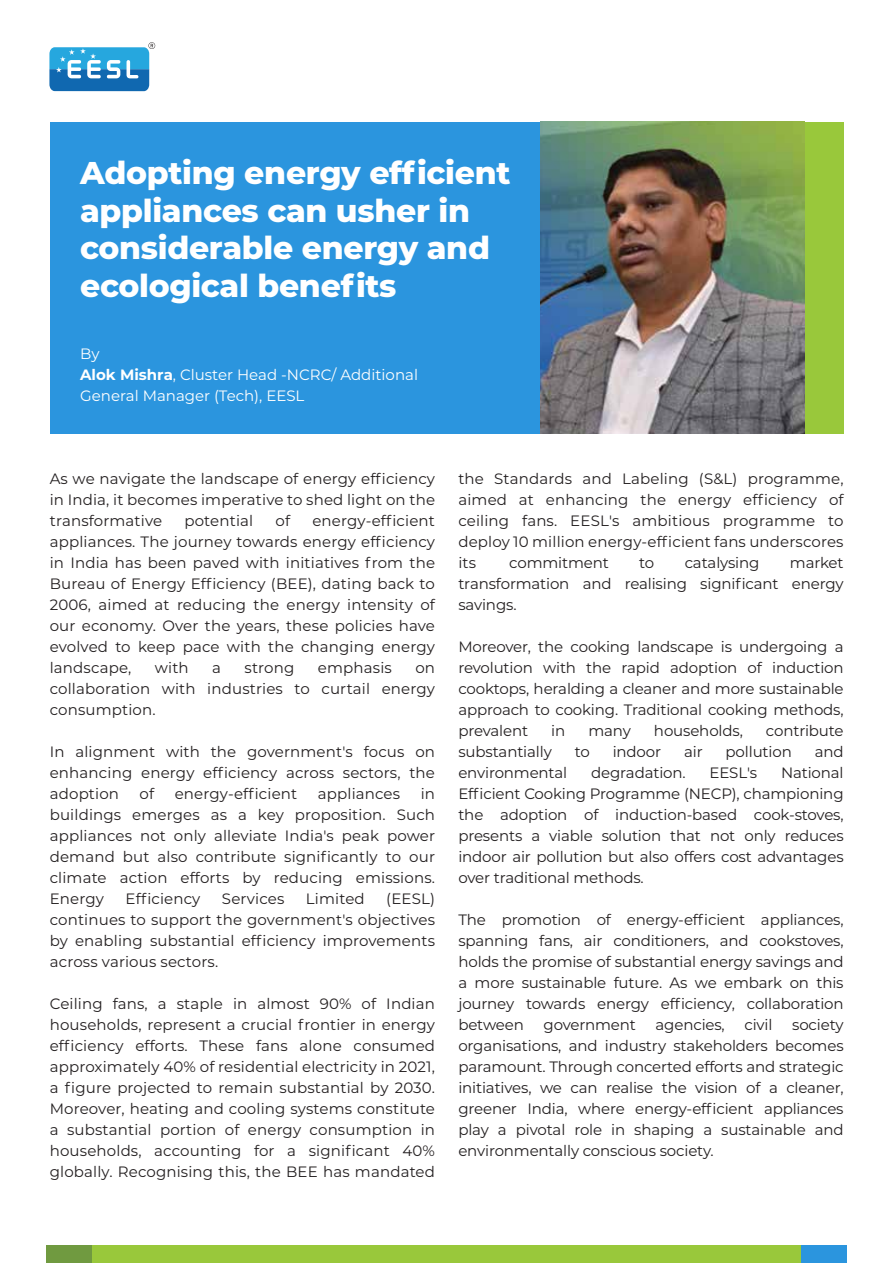
<style>
.page{position:relative;width:893px;height:1263px;background:#fff}
.page>*{position:absolute;margin:0;border:0;box-sizing:border-box;transform-origin:0 0}
.t1{font:800 31.5px/37.8px "Montserrat";letter-spacing:-.01em;color:#fff}
.t2{font:15px/21px "Montserrat";color:#231f20;text-align:justify}
.t3{font:15px/21px "Montserrat";color:#fff}
.s1{font-weight:700}
</style>
<div class="page">
<svg style="left:49px;top:42px;width:106px;height:49px"></svg>
<div style="left:50px;top:122px;width:794px;height:311px;background:#2b95de"></div>
<div style="left:804px;top:122px;width:40px;height:311px;background:#99c83b"></div>
<img style="left:540px;top:122px;width:264px;height:311px">
<div style="left:91px;top:1245px;width:710px;height:18px;background:#99c83b"></div>
<div style="left:46px;top:1245px;width:45px;height:18px;background:#709a40"></div>
<div style="left:801px;top:1245px;width:46px;height:18px;background:#2b95de"></div>
<h1 class="t1" style="left:80px;top:152px;width:432px">Adopting energy efficient appliances can usher in considerable energy and ecological benefits</h1>
<p class="t3" style="left:80px;top:343px;width:339px">By<br><span class="s1">Alok Mishra</span>, Cluster Head -NCRC/ Additional<br>General Manager (Tech), EESL</p>
<p class="t2" style="left:50px;top:468px;width:387px">As we navigate the landscape of energy efficiency in India, it becomes imperative to shed light on the transformative</p>
<p class="t2" style="left:50px;top:510px;width:387px;text-indent:263px">energy-efficient appliances. The journey towards energy efficiency in India has been paved with initiatives from the Bureau of Energy Efficiency (BEE), dating back to 2006, aimed at reducing the energy intensity of our economy. Over the years, these policies have evolved to keep pace with the changing energy landscape,</p>
<p class="t2" style="left:184px;top:510px;width:70px">potential</p>
<p class="t2" style="left:275px;top:510px;width:16px">of</p>
<p class="t2" style="left:155px;top:657px;width:35px">with</p>
<p class="t2" style="left:212px;top:657px;width:10px">a</p>
<p class="t2" style="left:245px;top:657px;width:51px">strong</p>
<p class="t2" style="left:318px;top:657px;width:75px">emphasis</p>
<p class="t2" style="left:50px;top:657px;width:387px;text-indent:366px">on collaboration with industries to curtail energy consumption.</p>
<p class="t2" style="left:50px;top:741px;width:387px">In alignment with the government's focus on enhancing energy efficiency across sectors, the adoption</p>
<p class="t2" style="left:140px;top:783px;width:16px">of</p>
<p class="t2" style="left:175px;top:783px;width:124px">energy-efficient</p>
<p class="t2" style="left:318px;top:783px;width:84px">appliances</p>
<p class="t2" style="left:50px;top:783px;width:387px;text-indent:371px">in buildings emerges as a key proposition. Such appliances not only alleviate India's peak power demand but also contribute significantly to our climate action efforts by reducing emissions.<br>Energy</p>
<p class="t2" style="left:126px;top:888px;width:76px">Efficiency</p>
<p class="t2" style="left:222px;top:888px;width:64px">Services</p>
<p class="t2" style="left:306px;top:888px;width:60px">Limited</p>
<p class="t2" style="left:50px;top:888px;width:387px;text-indent:337px">(EESL) continues to support the government's objectives by enabling substantial efficiency improvements across various sectors.</p>
<p class="t2" style="left:50px;top:993px;width:387px">Ceiling fans, a staple in almost 90% of Indian households, represent a crucial frontier in energy efficiency efforts. These fans alone consumed approximately 40% of residential electricity in 2021, a figure projected to remain substantial by 2030.<br>Moreover, heating and cooling systems constitute a substantial portion of energy consumption in households, accounting for a significant 40% globally. Recognising this, the BEE has mandated</p>
<p class="t2" style="left:458px;top:468px;width:387px">the Standards and Labeling (S&amp;L) programme, aimed at enhancing the energy efficiency of ceiling fans. EESL's ambitious programme to deploy 10 million energy-efficient fans underscores its</p>
<p class="t2" style="left:458px;top:552px;width:387px;text-indent:331px">market transformation and realising significant energy savings.</p>
<p class="t2" style="left:458px;top:636px;width:387px">Moreover, the cooking landscape is undergoing a revolution with the rapid adoption of induction cooktops, heralding a cleaner and more sustainable approach to cooking. Traditional cooking methods, prevalent</p>
<p class="t2" style="left:509px;top:552px;width:101px">commitment</p>
<p class="t2" style="left:639px;top:552px;width:17px">to</p>
<p class="t2" style="left:685px;top:552px;width:76px">catalysing</p>
<p class="t2" style="left:551px;top:720px;width:16px">in</p>
<p class="t2" style="left:588px;top:720px;width:44px">many</p>
<p class="t2" style="left:654px;top:720px;width:90px">households,</p>
<p class="t2" style="left:766px;top:720px;width:79px">contribute</p>
<p class="t2" style="left:458px;top:741px;width:95px">substantially</p>
<p class="t2" style="left:575px;top:741px;width:17px">to</p>
<p class="t2" style="left:613px;top:741px;width:50px">indoor</p>
<p class="t2" style="left:684px;top:741px;width:20px">air</p>
<p class="t2" style="left:726px;top:741px;width:68px">pollution</p>
<p class="t2" style="left:815px;top:741px;width:30px">and</p>
<p class="t2" style="left:458px;top:762px;width:110px">environmental</p>
<p class="t2" style="left:591px;top:762px;width:96px">degradation.</p>
<p class="t2" style="left:709px;top:762px;width:49px">EESL's</p>
<p class="t2" style="left:458px;top:762px;width:387px;text-indent:323px">National Efficient Cooking Programme (NECP), championing the adoption of induction-based cook-stoves, presents a viable solution that not only reduces indoor air pollution but also offers cost advantages over traditional methods.</p>
<p class="t2" style="left:458px;top:909px;width:387px">The promotion of energy-efficient appliances, spanning fans, air conditioners, and cookstoves, holds the promise of substantial energy savings and a more sustainable future. As we embark on this journey towards energy efficiency, collaboration between</p>
<p class="t2" style="left:458px;top:1014px;width:387px;text-indent:334px">society organisations, and industry stakeholders becomes paramount. Through concerted efforts and strategic initiatives, we can realise the vision of a cleaner, greener India, where energy-efficient appliances play a pivotal role in shaping a sustainable and environmentally conscious society.</p>
<p class="t2" style="left:543px;top:1014px;width:94px">government</p>
<p class="t2" style="left:656px;top:1014px;width:71px">agencies,</p>
<p class="t2" style="left:744px;top:1014px;width:30px">civil</p>
</div>
